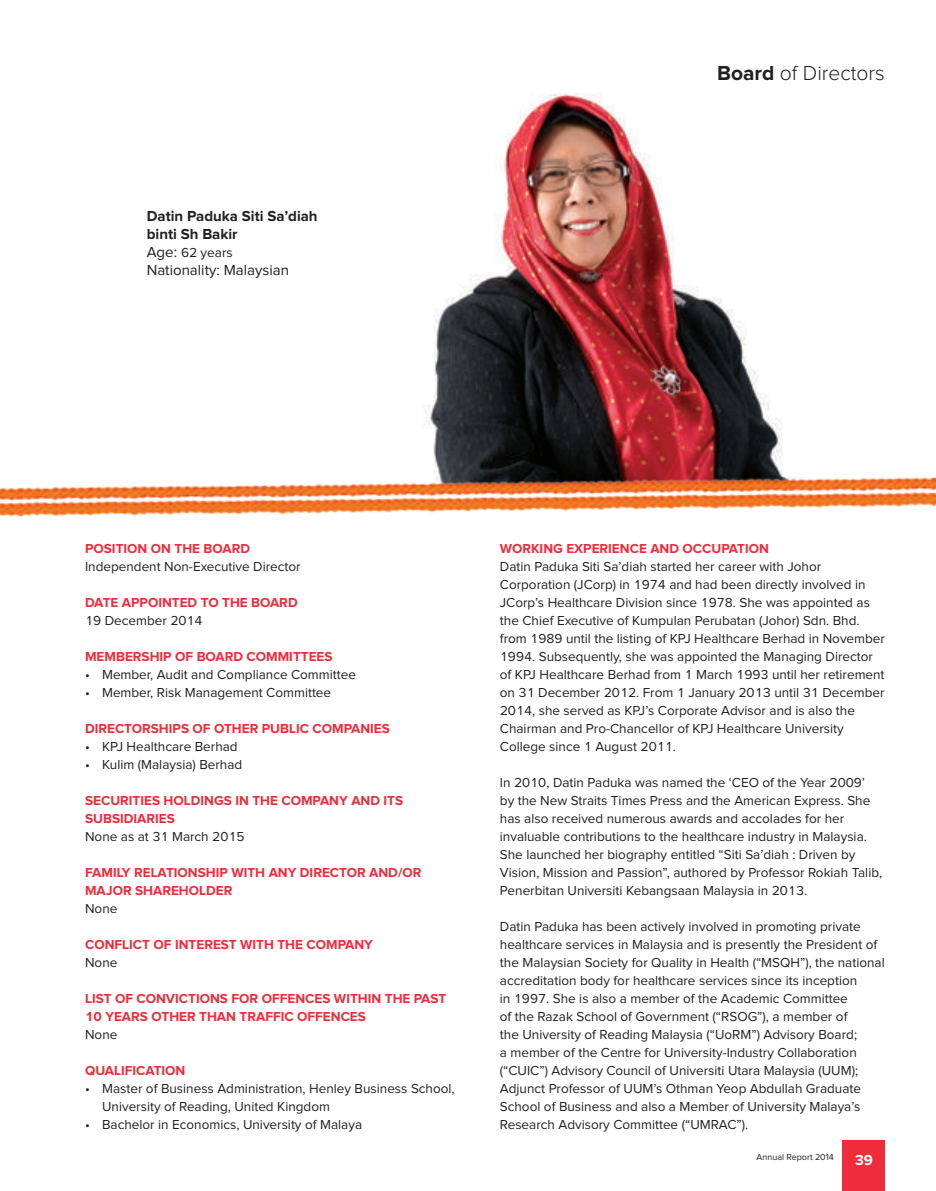
<style>
.page{position:relative;width:936px;height:1191px;background:#fff}
.page>*{position:absolute;margin:0;border:0;box-sizing:border-box;transform-origin:0 0}
.t1{font:300 21px "Proxima Nova";color:#231f20}
.t2{font:700 15px/18px "Proxima Nova";color:#231f20}
.t3{font:15px "Proxima Nova";color:#231f20}
.t4{font:700 15px "Proxima Nova";color:#fff}
.t5{font:13.5px/18px "Proxima Nova";color:#231f20}
.t6{font:700 13.5px/18px "Proxima Nova";color:#ee2c3b}
.t7{font:9px "Proxima Nova";color:#231f20}
.s1{font-size:15px}
.s2{font-weight:700}
</style>
<div class="page">
<img style="left:434px;top:93px;width:333px;height:307px">
<img style="left:0;top:400px;width:935px;height:117px">
<div style="left:842px;top:1140px;width:42px;height:51px;background:#ee2c3b"></div>
<p class="t2" style="left:147px;top:208px;width:172px">Datin Paduka Siti Sa’diah binti Sh Bakir</p>
<p class="t5" style="left:147px;top:244px;width:87px"><span class="s1">Age:</span> 62 years</p>
<p class="t3" style="left:147px;top:263px;width:144px">Nationality: Malaysian</p>
<h1 class="t1" style="left:717px;top:64px;width:169px"><span class="s2">Board</span> of Directors</h1>
<p class="t6" style="left:85px;top:540px;width:166px">POSITION ON THE BOARD</p>
<p class="t5" style="left:85px;top:558px;width:217px">Independent Non-Executive Director</p>
<p class="t6" style="left:85px;top:594px;width:214px">DATE APPOINTED TO THE BOARD</p>
<p class="t5" style="left:85px;top:612px;width:119px">19 December 2014</p>
<p class="t6" style="left:85px;top:648px;width:249px">MEMBERSHIP OF BOARD COMMITTEES</p>
<p class="t5" style="left:85px;top:666px;width:272px">• Member, Audit and Compliance Committee</p>
<p class="t5" style="left:85px;top:684px;width:247px">• Member, Risk Management Committee</p>
<p class="t6" style="left:85px;top:720px;width:306px">DIRECTORSHIPS OF OTHER PUBLIC COMPANIES</p>
<p class="t5" style="left:85px;top:738px;width:154px">• KPJ Healthcare Berhad</p>
<p class="t5" style="left:85px;top:756px;width:159px">• Kulim (Malaysia) Berhad</p>
<p class="t6" style="left:85px;top:792px;width:319px">SECURITIES HOLDINGS IN THE COMPANY AND ITS<br>SUBSIDIARIES</p>
<p class="t5" style="left:85px;top:828px;width:161px">None as at 31 March 2015</p>
<p class="t6" style="left:85px;top:864px;width:338px">FAMILY RELATIONSHIP WITH ANY DIRECTOR AND/OR<br>MAJOR SHAREHOLDER</p>
<p class="t5" style="left:85px;top:900px;width:34px">None</p>
<p class="t6" style="left:85px;top:936px;width:289px">CONFLICT OF INTEREST WITH THE COMPANY</p>
<p class="t5" style="left:85px;top:954px;width:34px">None</p>
<p class="t6" style="left:85px;top:990px;width:362px">LIST OF CONVICTIONS FOR OFFENCES WITHIN THE PAST<br>10 YEARS OTHER THAN TRAFFIC OFFENCES</p>
<p class="t5" style="left:85px;top:1026px;width:34px">None</p>
<p class="t6" style="left:85px;top:1062px;width:102px">QUALIFICATION</p>
<p class="t5" style="left:102px;top:1080px;width:354px;text-indent:-17px">• Master of Business Administration, Henley Business School,<br>University of Reading, United Kingdom</p>
<p class="t5" style="left:85px;top:1116px;width:278px">• Bachelor in Economics, University of Malaya</p>
<p class="t6" style="left:500px;top:540px;width:270px">WORKING EXPERIENCE AND OCCUPATION</p>
<p class="t5" style="left:500px;top:558px;width:386px">Datin Paduka Siti Sa’diah started her career with Johor Corporation (JCorp) in 1974 and had been directly involved in JCorp’s Healthcare Division since 1978. She was appointed as the Chief Executive of Kumpulan Perubatan (Johor) Sdn. Bhd. from 1989 until the listing of KPJ Healthcare Berhad in November 1994. Subsequently, she was appointed the Managing Director of KPJ Healthcare Berhad from 1 March 1993 until her retirement on 31 December 2012. From 1 January 2013 until 31 December 2014, she served as KPJ’s Corporate Advisor and is also the Chairman and Pro-Chancellor of KPJ Healthcare University College since 1 August 2011.</p>
<p class="t5" style="left:500px;top:774px;width:384px">In 2010, Datin Paduka was named the ‘CEO of the Year 2009’ by the New Straits Times Press and the American Express. She has also received numerous awards and accolades for her invaluable contributions to the healthcare industry in Malaysia.<br>She launched her biography entitled “Siti Sa’diah : Driven by Vision, Mission and Passion”, authored by Professor Rokiah Talib, Penerbitan Universiti Kebangsaan Malaysia in 2013.</p>
<p class="t5" style="left:500px;top:918px;width:386px">Datin Paduka has been actively involved in promoting private healthcare services in Malaysia and is presently the President of the Malaysian Society for Quality in Health (“MSQH”), the national accreditation body for healthcare services since its inception<br>in 1997. She is also a member of the Academic Committee<br>of the Razak School of Government (“RSOG”), a member of<br>the University of Reading Malaysia (“UoRM”) Advisory Board;<br>a member of the Centre for University-Industry Collaboration (“CUIC”) Advisory Council of Universiti Utara Malaysia (UUM); Adjunct Professor of UUM’s Othman Yeop Abdullah Graduate School of Business and also a Member of University Malaya’s Research Advisory Committee (“UMRAC”).</p>
<p class="t7" style="left:756px;top:1152px;width:79px">Annual Report 2014</p>
<p class="t4" style="left:855px;top:1152px;width:19px">39</p>
</div>
